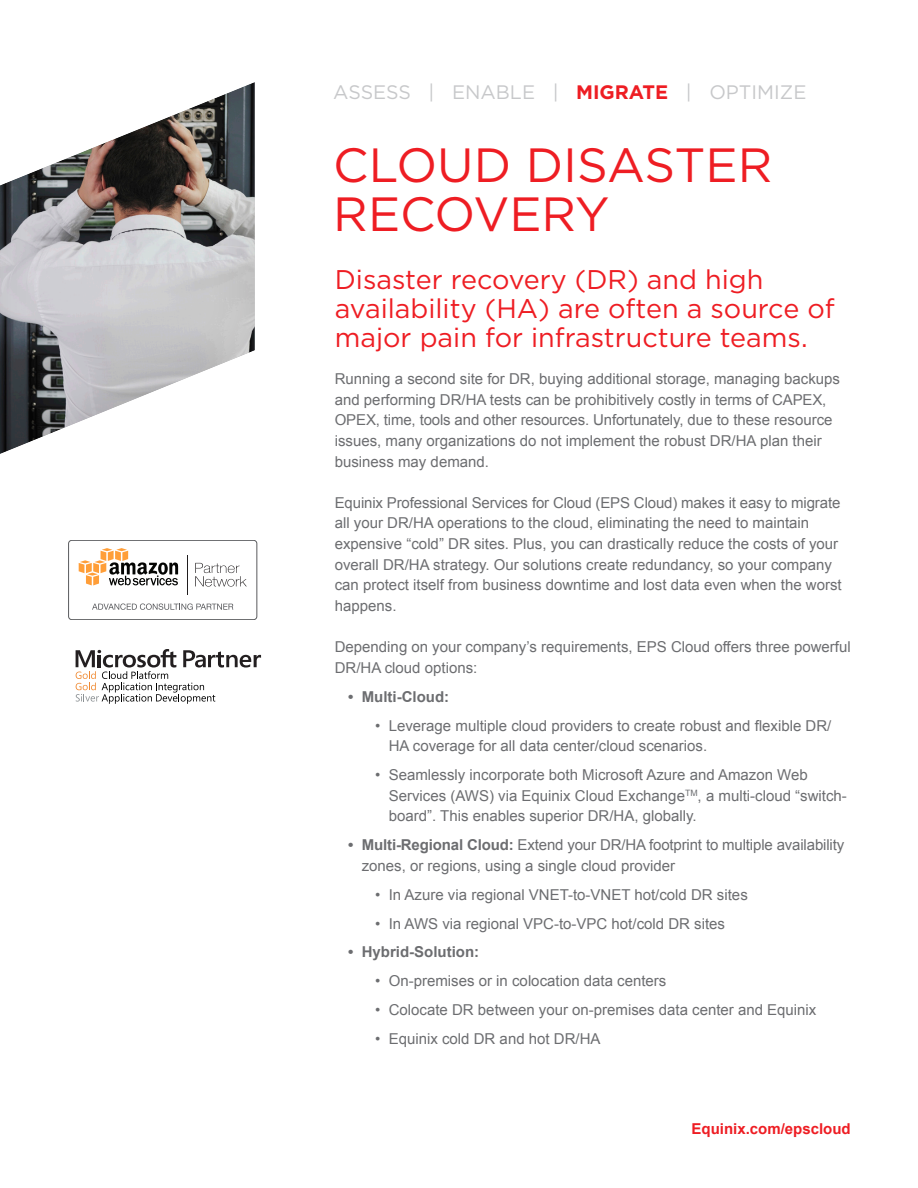
<style>
.page{position:relative;width:918px;height:1188px;background:#fff}
.page>*{position:absolute;margin:0;border:0;box-sizing:border-box;transform-origin:0 0}
.Title_Headline{font:48px/49.5px "Gotham";color:#ee1d23}
.Call_Out{font:27px/28.8px "Gotham";color:#ee1d23}
.Title_Headline-2{font:19.5px "Gotham";color:#c7c8ca}
.Body_Copy{font:15px/20.7px "Arial";color:#6c6d70}
.t1{font:700 15px "Arial";color:#6c6d70}
.t2{font:700 15px "Arial";color:#ee1d23}
.s1{font-weight:700;color:#ee1d23}
.s2{font-weight:700}
</style>
<div class="page">
<div style="left:0;top:73px;width:269px;height:390px;background:#231f20;opacity:.15"></div>
<svg style="left:79px;top:548px;width:99px;height:37px"></svg>
<svg style="left:195px;top:563px;width:52px;height:24px"></svg>
<hr style="left:187px;top:555px;width:1px;height:40px;background:#201d1e">
<svg style="left:92px;top:603px;width:141px;height:7px"></svg>
<div style="left:68px;top:540px;width:189px;height:80px;border:1px solid #5a5b5e;border-radius:3px"></div>
<svg style="left:76px;top:649px;width:185px;height:55px"></svg>
<p class="Title_Headline-2" style="left:333px;top:80px;width:475px">ASSESS | ENABLE | <span class="s1">MIGRATE</span> | OPTIMIZE</p>
<p class="Title_Headline" style="left:333px;top:139px;width:441px">CLOUD DISASTER<br>RECOVERY</p>
<p class="Call_Out" style="left:335px;top:265px;width:501px">Disaster recovery (DR) and high availability (HA) are often a source of major pain for infrastructure teams.</p>
<p class="Body_Copy" style="left:335px;top:369px;width:507px">Running a second site for DR, buying additional storage, managing backups and performing DR/HA tests can be prohibitively costly in terms of CAPEX, OPEX, time, tools and other resources. Unfortunately, due to these resource issues, many organizations do not implement the robust DR/HA plan their business may demand.</p>
<p class="Body_Copy" style="left:335px;top:492px;width:508px">Equinix Professional Services for Cloud (EPS Cloud) makes it easy to migrate all your DR/HA operations to the cloud, eliminating the need to maintain expensive “cold” DR sites. Plus, you can drastically reduce the costs of your overall DR/HA strategy. Our solutions create redundancy, so your company can protect itself from business downtime and lost data even when the worst happens.</p>
<p class="Body_Copy" style="left:335px;top:637px;width:517px">Depending on your company’s requirements, EPS Cloud offers three powerful<br>DR/HA cloud options:</p>
<p class="t1" style="left:348px;top:686px;width:102px">• Multi-Cloud:</p>
<p class="Body_Copy" style="left:389px;top:715px;width:444px;text-indent:-14px">• Leverage multiple cloud providers to create robust and flexible DR/<br>HA coverage for all data center/cloud scenarios.</p>
<p class="Body_Copy" style="left:389px;top:765px;width:460px;text-indent:-14px">• Seamlessly incorporate both Microsoft Azure and Amazon Web<br>Services (AWS) via Equinix Cloud Exchange<sup>TM</sup>, a multi-cloud “switch&shy;board”. This enables superior DR/HA, globally.</p>
<p class="Body_Copy" style="left:362px;top:835px;width:484px;text-indent:-14px"><span class="s2">• Multi-Regional Cloud:</span> Extend your DR/HA footprint to multiple availability zones, or regions, using a single cloud provider</p>
<p class="Body_Copy" style="left:375px;top:884px;width:374px">• In Azure via regional VNET-to-VNET hot/cold DR sites</p>
<p class="Body_Copy" style="left:375px;top:913px;width:351px">• In AWS via regional VPC-to-VPC hot/cold DR sites</p>
<p class="t1" style="left:348px;top:942px;width:132px">• Hybrid-Solution:</p>
<p class="Body_Copy" style="left:375px;top:971px;width:293px">• On-premises or in colocation data centers</p>
<p class="Body_Copy" style="left:375px;top:1000px;width:443px">• Colocate DR between your on-premises data center and Equinix</p>
<p class="Body_Copy" style="left:375px;top:1029px;width:227px">• Equinix cold DR and hot DR/HA</p>
<p class="t2" style="left:692px;top:1118px;width:161px">Equinix.com/epscloud</p>
</div>
